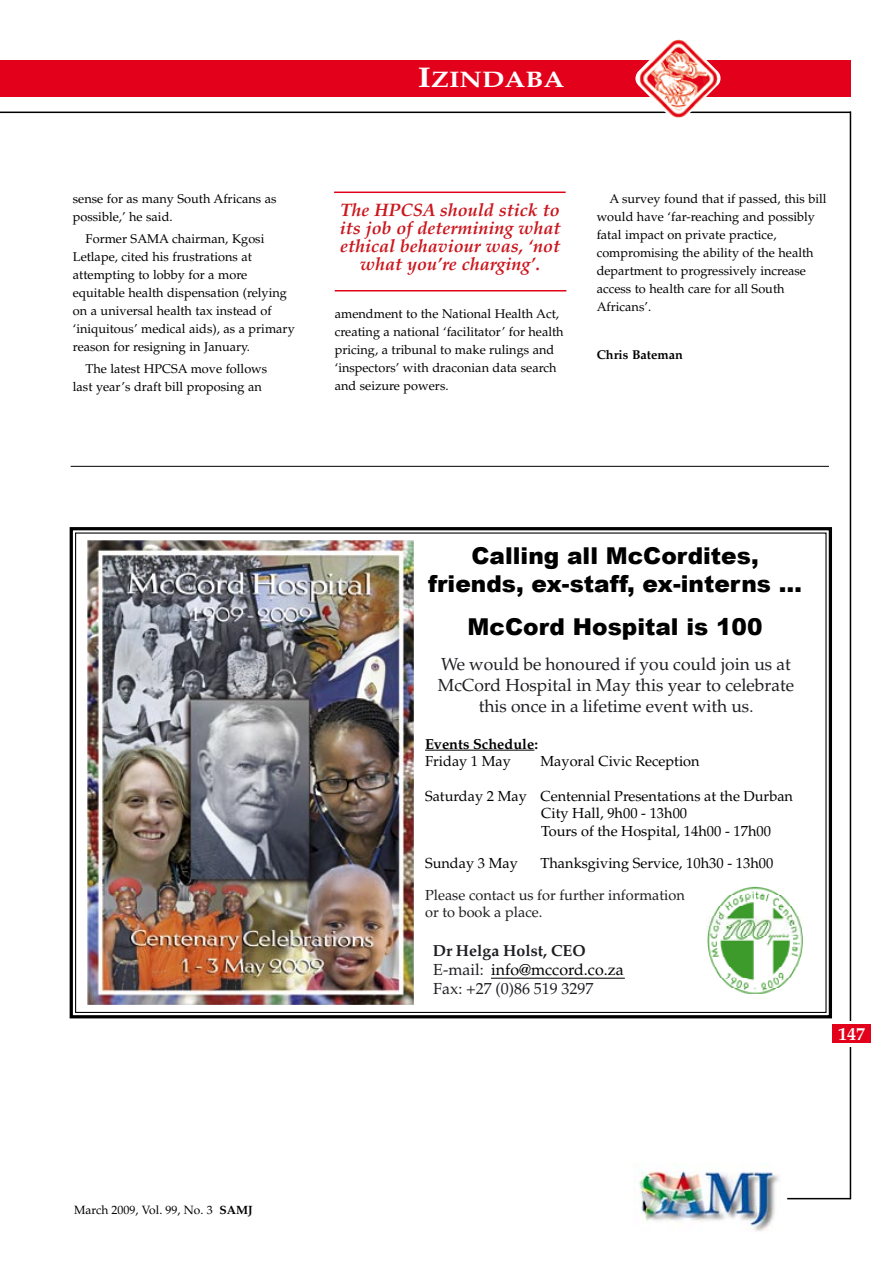
<style>
.page{position:relative;width:893px;height:1263px;background:#fff}
.page>*{position:absolute;margin:0;border:0;box-sizing:border-box;transform-origin:0 0}
.t1{font:900 23.25px/27.9px "Arial";color:#000;text-align:center}
.t2{font:700 22.5px "Palatino";color:#fff;scale:1.2 1}
.t3{font:italic 700 18px/18px "Palatino";color:#cb161d;text-align:center}
.t4{font:700 18px "Palatino";color:#fff}
.t5{font:17.4px/20.9px "Palatino";color:#1f1f23;text-align:center}
.t6{font:16.05px/19.2px "Palatino";color:#1f1f23}
.t7{font:14.55px/17.4px "Palatino";color:#000}
.t8{font:14.55px/17.4px "Palatino";color:#1f1f23}
.t9{font:700 14.55px "Palatino";color:#000}
.t10{font:12.75px/18px "Palatino";color:#000}
.t11{font:700 12.75px "Palatino";color:#000}
.t12{font:12px "Palatino";color:#000}
.s1{font-size:28.5px}
.s2{font-size:16.05px}
.s3{font-weight:700}
.s4{color:#000}
</style>
<div class="page">
<hr style="left:850px;top:111px;width:1px;height:1088px;background:#000">
<div style="left:836px;top:1021px;width:28px;height:25px;background:#fff"></div>
<hr style="left:787px;top:1198px;width:64px;height:1px;background:#000">
<div style="left:0;top:60px;width:850px;height:37px;background:#e2001a"></div>
<hr style="left:0;top:112px;width:850px;height:1px;background:#000">
<img style="left:635px;top:39px;width:85px;height:79px">
<img style="left:634px;top:1163px;width:145px;height:69px">
<div style="left:832px;top:1024px;width:38px;height:19px;background:#e2001a"></div>
<hr style="left:334px;top:192px;width:232px;height:1px;background:#e2001a">
<hr style="left:335px;top:290px;width:231px;height:1px;background:#e2001a">
<hr style="left:71px;top:466px;width:758px;height:1px;background:#000">
<svg style="left:69px;top:527px;width:763px;height:492px"></svg>
<hr style="left:425px;top:750px;width:109px;height:1px;background:#000">
<img style="left:87px;top:541px;width:327px;height:464px">
<img style="left:706px;top:885px;width:97px;height:109px">
<hr style="left:491px;top:978px;width:134px;height:1px;background:#000">
<h2 class="t2" style="left:418px;top:67px;width:124px"><span class="s1">I</span>ZINDABA</h2>
<p class="t10" style="left:73px;top:190px;width:205px">sense for as many South Africans as possible,’ he said.</p>
<p class="t10" style="left:73px;top:230px;width:223px;text-indent:13px">Former SAMA chairman, Kgosi Letlape, cited his frustrations at attempting to lobby for a more equitable health dispensation (relying on a universal health tax instead of ‘iniquitous’ medical aids), as a primary reason for resigning in January.</p>
<p class="t10" style="left:73px;top:360px;width:196px;text-indent:13px">The latest HPCSA move follows last year’s draft bill proposing an</p>
<h3 class="t3" style="left:340px;top:201px;width:222px">The HPCSA should stick to its job of determining what ethical behaviour was, ‘not what you’re charging’.</h3>
<p class="t10" style="left:335px;top:304px;width:230px">amendment to the National Health Act, creating a national ‘facilitator’ for health pricing, a tribunal to make rulings and ‘inspectors’ with draconian data search and seizure powers.</p>
<p class="t10" style="left:597px;top:190px;width:231px;text-indent:13px">A survey found that if passed, this bill would have ‘far-reaching and possibly fatal impact on private practice, compromising the ability of the health department to progressively increase access to health care for all South Africans’.</p>
<p class="t11" style="left:597px;top:347px;width:88px">Chris Bateman</p>
<h1 class="t1" style="left:428px;top:542px;width:375px">Calling all McCordites, friends, ex-staff, ex-interns …</h1>
<h1 class="t1" style="left:468px;top:613px;width:296px">McCord Hospital is 100</h1>
<h3 class="t5" style="left:438px;top:654px;width:358px">We would be honoured if you could join us at<br>McCord Hospital in May this year to celebrate this once in a lifetime event with us<span class="s2">.</span></h3>
<p class="t9" style="left:425px;top:735px;width:114px">Events Schedule:</p>
<p class="t7" style="left:425px;top:753px;width:87px">Friday 1 May</p>
<p class="t7" style="left:541px;top:753px;width:161px">Mayoral Civic Reception</p>
<p class="t7" style="left:541px;top:788px;width:253px;text-indent:-116px">Saturday 2 May Centennial Presentations at the Durban<br>City Hall, 9h00 - 13h00<br>Tours of the Hospital, 14h00 - 17h00</p>
<p class="t7" style="left:425px;top:854px;width:94px">Sunday 3 May</p>
<p class="t7" style="left:541px;top:854px;width:234px">Thanksgiving Service, 10h30 - 13h00</p>
<p class="t8" style="left:425px;top:886px;width:261px">Please contact us for further information or to book a place.</p>
<p class="t6" style="left:433px;top:941px;width:192px"><span class="s3">Dr Helga Holst, CEO<br></span>E-mail: <span class="s4">info@mccord.co.za<br></span>Fax: +27 (0)86 519 3297</p>
<h3 class="t4" style="left:838px;top:1023px;width:28px">147</h3>
<p class="t12" style="left:74px;top:1203px;width:180px">March 2009, Vol. 99, No. 3 <span class="s3">SAMJ</span></p>
</div>
